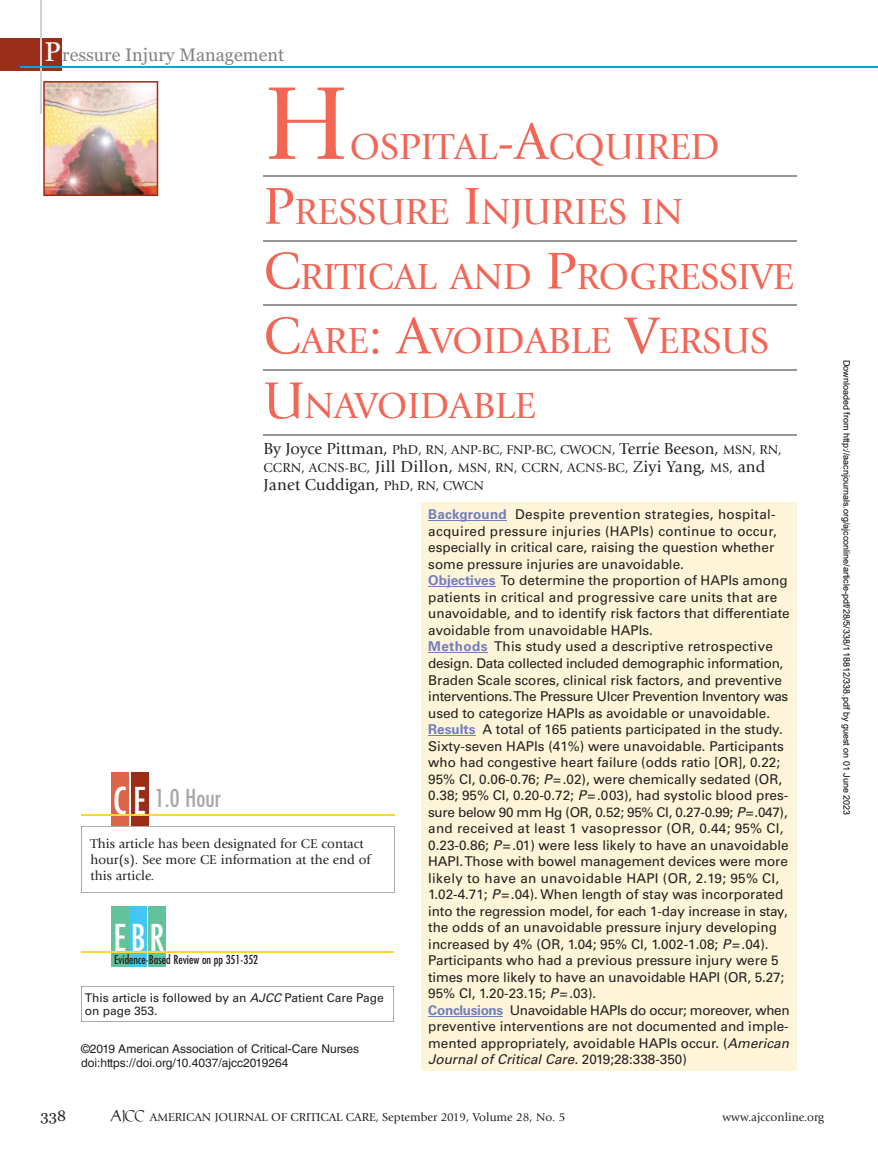
<style>
.page{position:relative;width:878px;height:1175px;background:#fff}
.page>*{position:absolute;margin:0;border:0;box-sizing:border-box;transform-origin:0 0}
.t1{font:108px "Giovanni Std";color:#f26656}
.t2{font:37.8px/64.8px "Giovanni Std";color:#f26656}
.t3{font:condensed 36px "Futura Std";color:#fff}
.t4{font:condensed 24px "Futura Std";color:#a8a9ad}
.t5{font:18px "Georgia";color:#808285}
.t6{font:16.5px "Giovanni Std";color:#231f20}
.t7{font:15px "Georgia";color:#231f20}
.t8{font:13.5px/16.5px "Univers LT Std";color:#231f20}
.t9{font:13.5px/16.2px "Giovanni Std";color:#231f20}
.t10{font:12px/14.4px "Helvetica LT Std";color:#231f20}
.t11{font:12px "Giovanni Std";color:#231f20}
.t12{font:12px/13.5px "Univers LT Std";color:#231f20}
.t13{font:condensed 12px "Futura Std";color:#231f20}
.t14{font:9px "Arial";color:#000}
.s1{font-size:27px;color:#fff}
.s2{font-size:54px}
.s3{font-size:16.5px}
.s4{font-size:13.5px}
.s5{font-style:italic}
.s6{font-weight:700;color:#717dbd}
.s7{font-family:"Publius";font-size:13.5px}
</style>
<div class="page">
<div style="left:0;top:38px;width:61px;height:32px;background:#9a2d17"></div>
<hr style="left:41px;top:0;width:1px;height:113px;background:#d1d2d4">
<img style="left:43px;top:81px;width:115px;height:115px">
<hr style="left:20px;top:66px;width:857px;height:2px;background:#08a6d8">
<div style="left:421px;top:503px;width:376px;height:567px;background:#fef5d8"></div>
<hr style="left:428px;top:520px;width:79px;height:1px;background:#717dbd">
<hr style="left:428px;top:586px;width:67px;height:1px;background:#717dbd">
<hr style="left:428px;top:652px;width:60px;height:1px;background:#717dbd">
<hr style="left:428px;top:735px;width:47px;height:1px;background:#717dbd">
<hr style="left:428px;top:1015px;width:75px;height:1px;background:#717dbd">
<hr style="left:263px;top:175px;width:534px;height:1px;background:#939598">
<hr style="left:263px;top:240px;width:534px;height:1px;background:#939598">
<hr style="left:263px;top:305px;width:534px;height:1px;background:#939598">
<hr style="left:263px;top:369px;width:534px;height:2px;background:#939598">
<hr style="left:263px;top:434px;width:534px;height:2px;background:#939598">
<div style="left:111px;top:772px;width:18px;height:54px;background:#dc6549"></div>
<div style="left:131px;top:772px;width:17px;height:54px;background:#9a2d17"></div>
<hr style="left:81px;top:813px;width:314px;height:2px;background:#ffd53e">
<svg style="left:81px;top:826px;width:314px;height:66px"></svg>
<svg style="left:81px;top:986px;width:313px;height:35px"></svg>
<div style="left:111px;top:906px;width:18px;height:60px;background:#61c29c"></div>
<div style="left:148px;top:906px;width:18px;height:60px;background:#61c29c"></div>
<div style="left:129px;top:906px;width:18px;height:60px;background:#40c7f4"></div>
<hr style="left:81px;top:951px;width:313px;height:1px;background:#ffd53e">
<h3 class="t5" style="left:44px;top:44px;width:241px"><span class="s1">P</span>ressure Injury Management</h3>
<h1 class="t1" style="left:263px;top:58px;width:87px">H</h1>
<h2 class="t2" style="left:263px;top:113px;width:532px;text-indent:86px">OSPITAL<span class="s2">-A</span>CQUIRED<br><span class="s2">P</span>RESSURE <span class="s2">I</span>NJURIES IN<br><span class="s2">C</span>RITICAL AND <span class="s2">P</span>ROGRESSIVE<br><span class="s2">C</span>ARE<span class="s2">: A</span>VOIDABLE <span class="s2">V</span>ERSUS<br><span class="s2">U</span>NAVOIDABLE</h2>
<p class="t9" style="left:263px;top:442px;width:519px;line-height:18px"><span class="s3">By Joyce Pittman,</span> PhD, RN, ANP-BC, FNP-BC, CWOCN, <span class="s3">Terrie Beeson,</span> MSN, RN,<br>CCRN, ACNS-BC, <span class="s3">Jill Dillon,</span> MSN, RN, CCRN, ACNS-BC, <span class="s3">Ziyi Yang,</span> MS, <span class="s3">and</span></p>
<p class="t6" style="left:263px;top:478px;width:222px">Janet Cuddigan, <span class="s4">PhD, RN, CWCN</span></p>
<h3 class="t3" style="left:113px;top:780px;width:34px">CE</h3>
<p class="t9" style="left:90px;top:836px;width:282px">This article has been designated for CE contact hour(s). See more CE information at the end of this article.</p>
<h3 class="t4" style="left:155px;top:784px;width:68px">1.0 Hour</h3>
<h3 class="t3" style="left:114px;top:917px;width:52px">EBR</h3>
<p class="t13" style="left:114px;top:952px;width:146px">Evidence-Based Review on pp 351-352</p>
<p class="t12" style="left:85px;top:991px;width:301px">This article is followed by an <span class="s5">AJCC</span> Patient Care Page on page 353.</p>
<p class="t10" style="left:81px;top:1042px;width:279px">©2019 American Association of Critical-Care Nurses doi:https://doi.org/10.4037/ajcc2019264</p>
<p class="t8" style="left:428px;top:508px;width:363px"><span class="s6">Background</span> Despite prevention strategies, hospital&shy;acquired pressure injuries (HAPIs) continue to occur, especially in critical care, raising the question whether some pressure injuries are unavoidable.<br><span class="s6">Objectives</span> To determine the proportion of HAPIs among patients in critical and progressive care units that are unavoidable, and to identify risk factors that differentiate avoidable from unavoidable HAPIs.<br><span class="s6">Methods</span> This study used a descriptive retrospective design. Data collected included demographic information, Braden Scale scores, clinical risk factors, and preventive interventions. The Pressure Ulcer Prevention Inventory was used to categorize HAPIs as avoidable or unavoidable.<br><span class="s6">Results</span> A total of 165 patients participated in the study.<br>Sixty-seven HAPIs (41%) were unavoidable. Participants who had congestive heart failure (odds ratio [OR], 0.22; 95% CI, 0.06-0.76; <span class="s5">P</span> = .02), were chemically sedated (OR, 0.38; 95% CI, 0.20-0.72; <span class="s5">P</span> = .003), had systolic blood pres&shy;sure below 90 mm Hg (OR, 0.52; 95% CI, 0.27-0.99; <span class="s5">P</span> = .047), and received at least 1 vasopressor (OR, 0.44; 95% CI, 0.23-0.86; <span class="s5">P</span> = .01) were less likely to have an unavoidable HAPI. Those with bowel management devices were more likely to have an unavoidable HAPI (OR, 2.19; 95% CI, 1.02-4.71; <span class="s5">P</span> = .04). When length of stay was incorporated into the regression model, for each 1-day increase in stay, the odds of an unavoidable pressure injury developing increased by 4% (OR, 1.04; 95% CI, 1.002-1.08; <span class="s5">P</span> = .04).<br>Participants who had a previous pressure injury were 5 times more likely to have an unavoidable HAPI (OR, 5.27; 95% CI, 1.20-23.15; <span class="s5">P</span> = .03).<br><span class="s6">Conclusions</span> Unavoidable HAPIs do occur; moreover, when preventive interventions are not documented and imple&shy;mented appropriately, avoidable HAPIs occur. (<span class="s5">American Journal of Critical Care.</span> 2019;28:338-350)</p>
<p class="t7" style="left:41px;top:1107px;width:27px">338</p>
<p class="t11" style="left:111px;top:1112px;width:456px"><span class="s7">AJCC</span> AMERICAN JOURNAL OF CRITICAL CARE, September 2019, Volume 28, No. 5</p>
<p class="t11" style="left:722px;top:1112px;width:103px">www.ajcconline.org</p>
<p class="t14" style="left:850px;top:360px;width:457px;rotate:90deg">Downloaded from http://aacnjournals.org/ajcconline/article-pdf/28/5/338/118812/338.pdf by guest on 01 June 2023</p>
</div>
